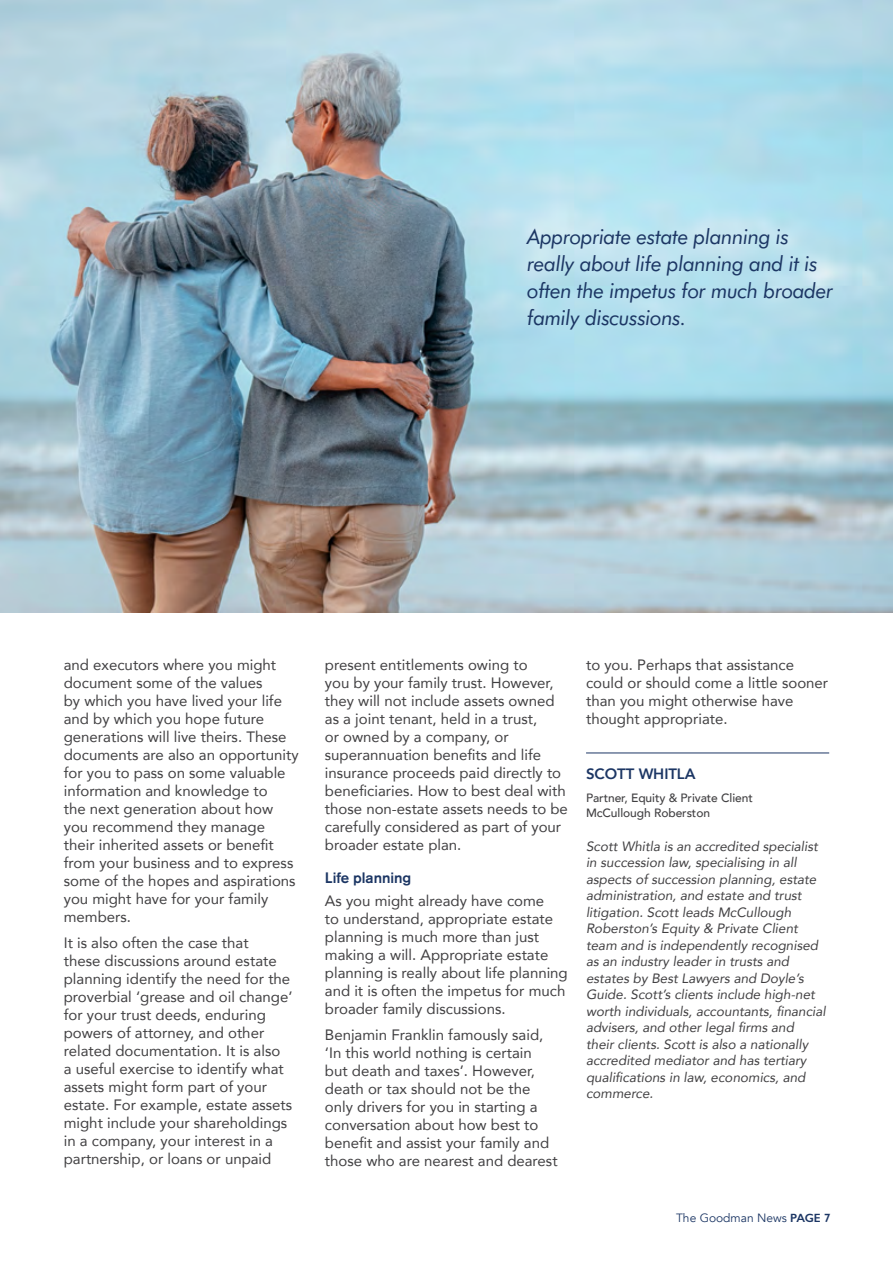
<style>
.page{position:relative;width:893px;height:1263px;background:#fff}
.page>*{position:absolute;margin:0;border:0;box-sizing:border-box;transform-origin:0 0}
.t1{font:italic 21px/27px "Futura BT";letter-spacing:-.02em;color:#1c3664}
.t2{font:15px/18px "Avenir";color:#414042}
.t3{font:500 15px "Akzidenz Grotesk BE";letter-spacing:-.005em;color:#1c3664}
.t4{font:800 15px "Avenir";letter-spacing:-.005em;color:#1c3664}
.t5{font:italic 13.5px/16.5px "Avenir";color:#414042}
.t6{font:500 12px/15px "Avenir";letter-spacing:-.005em;color:#414042}
.t7{font:12px "Avenir";color:#1c3664}
.s1{font-family:"Gill Sans";font-weight:600}
</style>
<div class="page">
<img style="left:0;top:0;width:893px;height:612px">
<hr style="left:586px;top:753px;width:243px;height:1px;background:#1c3664">
<h1 class="t1" style="left:527px;top:223px;width:307px">Appropriate estate planning is really about life planning and it is often the impetus for much broader family discussions.</h1>
<p class="t2" style="left:64px;top:655px;width:236px">and executors where you might document some of the values<br>by which you have lived your life and by which you hope future generations will live theirs. These documents are also an opportunity for you to pass on some valuable information and knowledge to<br>the next generation about how you recommend they manage their inherited assets or benefit from your business and to express some of the hopes and aspirations you might have for your family members.</p>
<p class="t2" style="left:64px;top:934px;width:230px">It is also often the case that<br>these discussions around estate planning identify the need for the proverbial ‘grease and oil change’ for your trust deeds, enduring powers of attorney, and other related documentation. It is also<br>a useful exercise to identify what assets might form part of your estate. For example, estate assets might include your shareholdings in a company, your interest in a partnership, or loans or unpaid</p>
<p class="t2" style="left:325px;top:655px;width:244px">present entitlements owing to<br>you by your family trust. However, they will not include assets owned as a joint tenant, held in a trust,<br>or owned by a company, or superannuation benefits and life insurance proceeds paid directly to beneficiaries. How to best deal with those non-estate assets needs to be carefully considered as part of your broader estate plan.</p>
<p class="t3" style="left:325px;top:869px;width:88px">Life planning</p>
<p class="t2" style="left:325px;top:891px;width:244px">As you might already have come<br>to understand, appropriate estate planning is much more than just making a will. Appropriate estate planning is really about life planning and it is often the impetus for much broader family discussions.</p>
<p class="t2" style="left:325px;top:1025px;width:234px">Benjamin Franklin famously said, ‘In this world nothing is certain but death and taxes’. However, death or tax should not be the only drivers for you in starting a conversation about how best to benefit and assist your family and those who are nearest and dearest</p>
<p class="t2" style="left:586px;top:655px;width:244px">to you. Perhaps that assistance could or should come a little sooner than you might otherwise have thought appropriate.</p>
<p class="t4" style="left:586px;top:762px;width:111px">SCOTT WHITLA</p>
<p class="t6" style="left:586px;top:790px;width:168px">Partner, Equity &amp; Private Client<br>McCullough Roberston</p>
<p class="t5" style="left:586px;top:838px;width:241px">Scott Whitla is an accredited specialist in succession law, specialising in all aspects of succession planning, estate administration, and estate and trust litigation. Scott leads McCullough Roberston’s Equity &amp; Private Client team and is independently recognised as an industry leader in trusts and estates by Best Lawyers and Doyle’s Guide. Scott’s clients include high-net worth individuals, accountants, financial advisers, and other legal firms and<br>their clients. Scott is also a nationally accredited mediator and has tertiary qualifications in law, economics, and commerce.</p>
<p class="t7" style="left:676px;top:1210px;width:156px">The Goodman News <span class="s1">PAGE 7</span></p>
</div>
